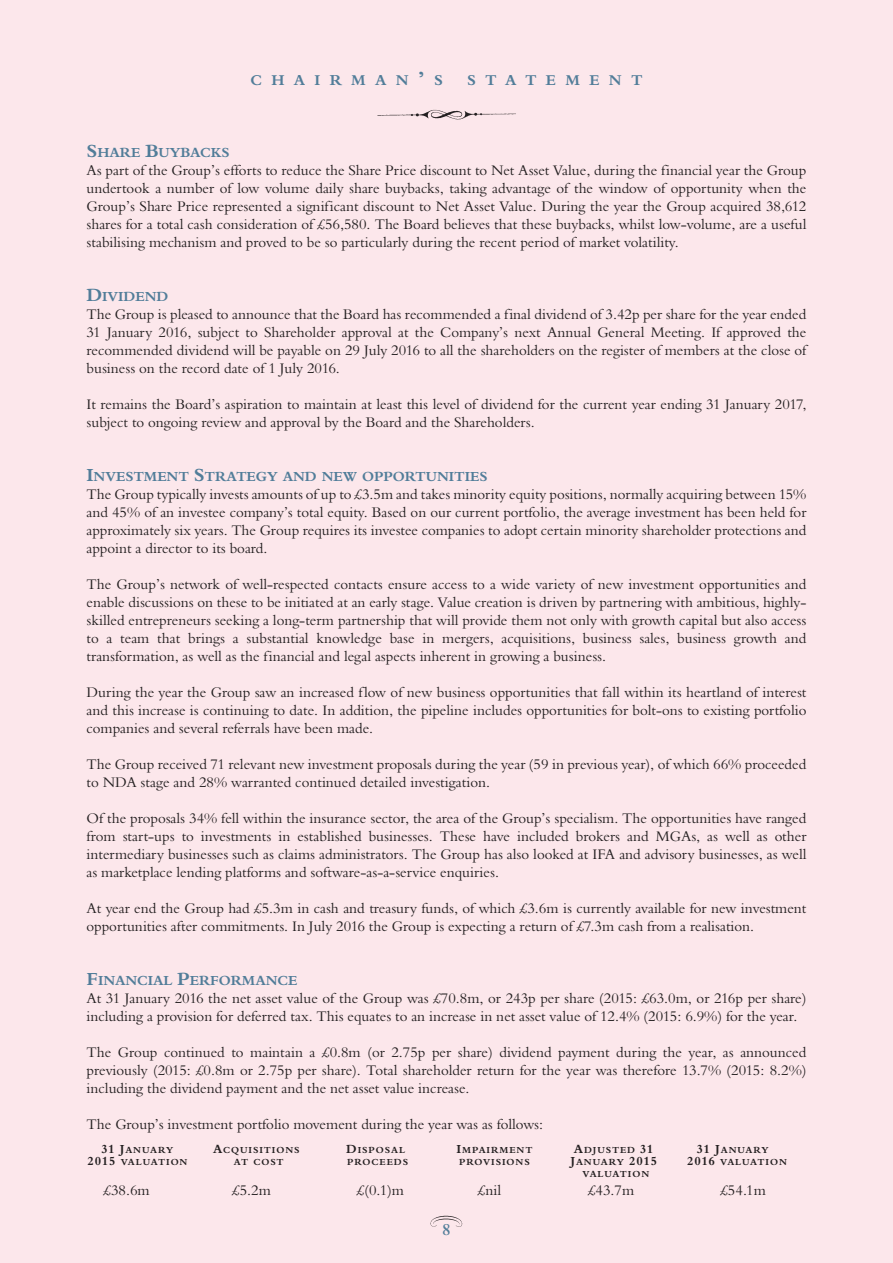
<style>
.page{position:relative;width:893px;height:1263px;background:#fce7eb}
.page>*{position:absolute;margin:0;border:0;box-sizing:border-box;transform-origin:0 0}
.t1{font:700 16.5px "Bergamo Sm Caps";color:#517d99}
.t2{font:700 14.7px "Bergamo";letter-spacing:.645em;color:#517d99}
.t3{font:14.25px/18px "Bergamo";color:#231f20;text-align:justify}
.t4{font:700 13.5px "Bergamo";color:#517d99}
.t5{font:700 9px "Bergamo";letter-spacing:.105em;color:#231f20}
.s1{font-size:19.5px}
.s2{font-size:18px}
.s3{font-size:12px}
</style>
<div class="page">
<img style="left:377px;top:109px;width:139px;height:11px">
<img style="left:430px;top:1215px;width:33px;height:12px">
<p class="t2" style="left:250px;top:71px;width:194px">CHAIRMAN<span class="s1">’</span>S</p>
<p class="t2" style="left:467px;top:71px;width:177px">STATEMENT</p>
<p class="t4" style="left:87px;top:144px;width:145px"><span class="s2">S</span>HARE <span class="s2">B</span>UYBACKS</p>
<p class="t3" style="left:87px;top:161px;width:721px">As part of the Group’s efforts to reduce the Share Price discount to Net Asset Value, during the financial year the Group undertook a number of low volume daily share buybacks, taking advantage of the window of opportunity when the Group’s Share Price represented a significant discount to Net Asset Value. During the year the Group acquired 38,612 shares for a total cash consideration of £56,580. The Board believes that these buybacks, whilst low-volume, are a useful stabilising mechanism and proved to be so particularly during the recent period of market volatility.</p>
<p class="t4" style="left:87px;top:288px;width:83px"><span class="s2">D</span>IVIDEND</p>
<p class="t3" style="left:87px;top:305px;width:721px">The Group is pleased to announce that the Board has recommended a final dividend of 3.42p per share for the year ended 31 January 2016, subject to Shareholder approval at the Company’s next Annual General Meeting. If approved the recommended dividend will be payable on 29 July 2016 to all the shareholders on the register of members at the close of business on the record date of 1 July 2016.</p>
<p class="t3" style="left:87px;top:395px;width:721px">It remains the Board’s aspiration to maintain at least this level of dividend for the current year ending 31 January 2017, subject to ongoing review and approval by the Board and the Shareholders.</p>
<p class="t4" style="left:87px;top:468px;width:402px"><span class="s2">I</span>NVESTMENT <span class="s2">S</span>TRATEGY AND NEW OPPORTUNITIES</p>
<p class="t3" style="left:87px;top:485px;width:721px">The Group typically invests amounts of up to £3.5m and takes minority equity positions, normally acquiring between 15% and 45% of an investee company’s total equity. Based on our current portfolio, the average investment has been held for approximately six years. The Group requires its investee companies to adopt certain minority shareholder protections and appoint a director to its board.</p>
<p class="t3" style="left:87px;top:575px;width:721px">The Group’s network of well-respected contacts ensure access to a wide variety of new investment opportunities and enable discussions on these to be initiated at an early stage. Value creation is driven by partnering with ambitious, highly&shy;skilled entrepreneurs seeking a long-term partnership that will provide them not only with growth capital but also access to a team that brings a substantial knowledge base in mergers, acquisitions, business sales, business growth and transformation, as well as the financial and legal aspects inherent in growing a business.</p>
<p class="t3" style="left:87px;top:683px;width:721px">During the year the Group saw an increased flow of new business opportunities that fall within its heartland of interest and this increase is continuing to date. In addition, the pipeline includes opportunities for bolt-ons to existing portfolio companies and several referrals have been made.</p>
<p class="t3" style="left:87px;top:755px;width:721px">The Group received 71 relevant new investment proposals during the year (59 in previous year), of which 66% proceeded to NDA stage and 28% warranted continued detailed investigation.</p>
<p class="t3" style="left:87px;top:809px;width:721px">Of the proposals 34% fell within the insurance sector, the area of the Group’s specialism. The opportunities have ranged from start-ups to investments in established businesses. These have included brokers and MGAs, as well as other intermediary businesses such as claims administrators. The Group has also looked at IFA and advisory businesses, as well as marketplace lending platforms and software-as-a-service enquiries.</p>
<p class="t3" style="left:87px;top:899px;width:721px">At year end the Group had £5.3m in cash and treasury funds, of which £3.6m is currently available for new investment opportunities after commitments. In July 2016 the Group is expecting a return of £7.3m cash from a realisation.</p>
<p class="t4" style="left:87px;top:972px;width:212px"><span class="s2">F</span>INANCIAL <span class="s2">P</span>ERFORMANCE</p>
<p class="t3" style="left:87px;top:989px;width:721px">At 31 January 2016 the net asset value of the Group was £70.8m, or 243p per share (2015: £63.0m, or 216p per share) including a provision for deferred tax. This equates to an increase in net asset value of 12.4% (2015: 6.9%) for the year.</p>
<p class="t3" style="left:87px;top:1043px;width:721px">The Group continued to maintain a £0.8m (or 2.75p per share) dividend payment during the year, as announced previously (2015: £0.8m or 2.75p per share). Total shareholder return for the year was therefore 13.7% (2015: 8.2%) including the dividend payment and the net asset value increase.</p>
<p class="t3" style="left:87px;top:1115px;width:458px">The Group’s investment portfolio movement during the year was as follows:</p>
<p class="t5" style="left:101px;top:1145px;width:73px"><span class="s3">31 J</span>ANUARY</p>
<p class="t5" style="left:213px;top:1145px;width:88px"><span class="s3">A</span>CQUISITIONS</p>
<p class="t5" style="left:346px;top:1145px;width:60px"><span class="s3">D</span>ISPOSAL</p>
<p class="t5" style="left:456px;top:1145px;width:78px"><span class="s3">I</span>MPAIRMENT</p>
<p class="t5" style="left:574px;top:1145px;width:81px"><span class="s3">A</span>DJUSTED <span class="s3">31</span></p>
<p class="t5" style="left:697px;top:1145px;width:73px"><span class="s3">31 J</span>ANUARY</p>
<p class="t5" style="left:87px;top:1157px;width:102px"><span class="s3">2015</span> VALUATION</p>
<p class="t5" style="left:234px;top:1157px;width:51px">AT COST</p>
<p class="t5" style="left:347px;top:1157px;width:62px">PROCEEDS</p>
<p class="t5" style="left:459px;top:1157px;width:72px">PROVISIONS</p>
<p class="t5" style="left:570px;top:1157px;width:88px"><span class="s3">J</span>ANUARY <span class="s3">2015</span></p>
<p class="t5" style="left:687px;top:1157px;width:101px"><span class="s3">2016</span> VALUATION</p>
<p class="t5" style="left:582px;top:1169px;width:68px">VALUATION</p>
<p class="t3" style="left:104px;top:1181px;width:48px">£38.6m</p>
<p class="t3" style="left:232px;top:1181px;width:40px">£5.2m</p>
<p class="t3" style="left:357px;top:1181px;width:49px">£(0.1)m</p>
<p class="t3" style="left:478px;top:1181px;width:25px">£nil</p>
<p class="t3" style="left:588px;top:1181px;width:48px">£43.7m</p>
<p class="t3" style="left:720px;top:1181px;width:47px">£54.1m</p>
<p class="t1" style="left:442px;top:1219px;width:9px">8</p>
</div>
